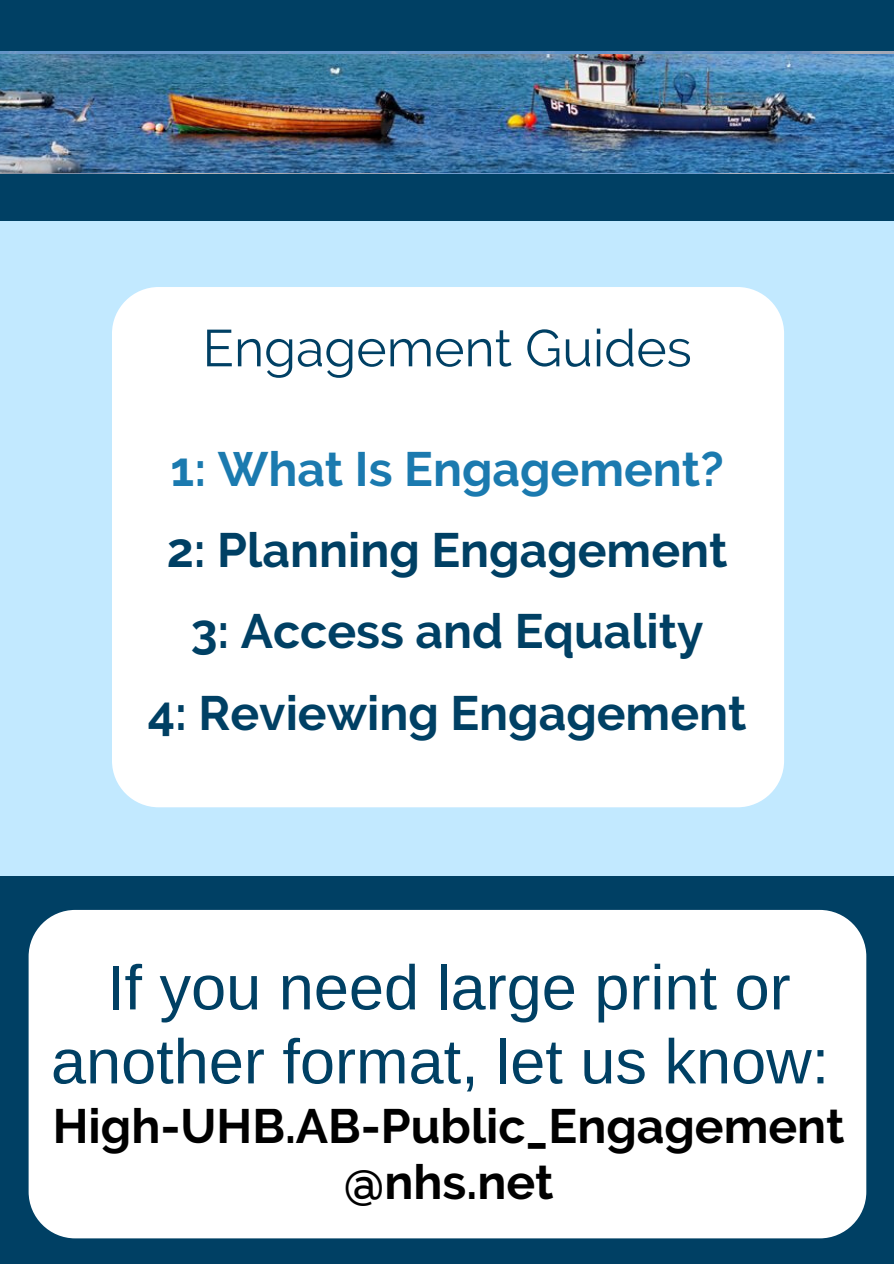
<style>
.page{position:relative;width:894px;height:1264px;background:#fff}
.page>*{position:absolute;margin:0;border:0;box-sizing:border-box;transform-origin:0 0}
.t1{font:63px/73.9px "Arimo";color:#004064;text-align:center}
.t2{font:51.6px "Raleway";color:#004064}
.t3{font:700 48px/81.2px "Raleway";color:#004064;text-align:center}
.t4{font:700 48px/55.9px "Raleway";color:#000;text-align:center}
.t5{font:700 48px "Raleway";color:#1b7aaf}
</style>
<div class="page">
<div style="left:0;top:0;width:893px;height:1263px;background:#c2e9ff"></div>
<div style="left:0;top:0;width:893px;height:220px;background:#004064"></div>
<img style="left:0;top:51px;width:893px;height:122px">
<div style="left:112px;top:287px;width:671px;height:520px;background:#fff;border-radius:47px"></div>
<div style="left:0;top:875px;width:893px;height:388px;background:#004064"></div>
<div style="left:29px;top:909px;width:837px;height:329px;background:#fff;border-radius:47px"></div>
<img style="left:0;top:54px;width:893px;height:118px">
<p class="t2" style="left:202px;top:318px;width:490px">Engagement Guides</p>
<p class="t5" style="left:170px;top:441px;width:554px">1: What Is Engagement?</p>
<p class="t3" style="left:148px;top:509px;width:600px">2: Planning Engagement<br>3: Access and Equality<br>4: Reviewing Engagement</p>
<h1 class="t1" style="left:51px;top:950px;width:779px">If you need large print or another format, let us know:</h1>
<p class="t4" style="left:53px;top:1097px;width:793px">High-UHB.AB-Public_Engagement @nhs.net</p>
</div>
